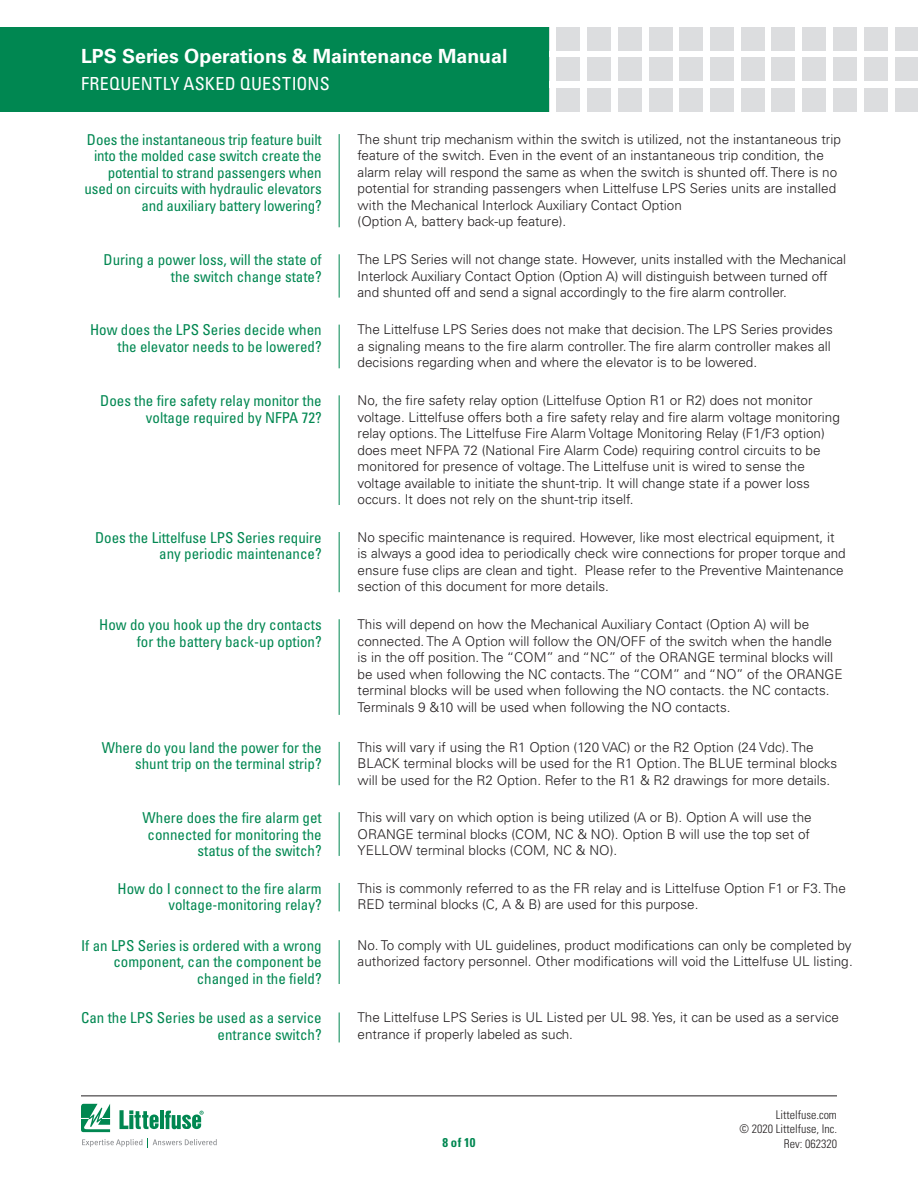
<style>
.page{position:relative;width:918px;height:1188px;background:#fff}
.page>*{position:absolute;margin:0;border:0;box-sizing:border-box;transform-origin:0 0}
.t1{font:700 19.5px "Univers LT Std";color:#fff}
.t2{font:condensed 18px "Univers LT Std";letter-spacing:.015em;color:#fff}
.questions{font:condensed 15px/16.5px "Univers LT Std";color:#008751;text-align:right}
.answers{font:300 13.5px/16.5px "Univers LT Std";color:#231f20}
.t3{font:700 condensed 12.75px "Univers LT Std";color:#008751}
.t4{font:300 condensed 12px/14.4px "Univers LT Std";color:#231f20;text-align:right}
</style>
<div class="page">
<svg style="left:81px;top:1104px;width:29px;height:28px"></svg>
<hr style="left:160px;top:1111px;width:4px;height:18px;background:#008751">
<svg style="left:165px;top:1111px;width:39px;height:18px"></svg>
<svg style="left:120px;top:1110px;width:39px;height:19px"></svg>
<svg style="left:82px;top:1139px;width:60px;height:8px"></svg>
<svg style="left:152px;top:1139px;width:65px;height:7px"></svg>
<hr style="left:81px;top:1096px;width:756px;height:1px;background:#231f20">
<div style="left:557px;top:27px;width:23px;height:23px;background:#dcdddf"></div>
<div style="left:557px;top:58px;width:23px;height:23px;background:#dcdddf"></div>
<div style="left:557px;top:88px;width:23px;height:24px;background:#dcdddf"></div>
<div style="left:587px;top:27px;width:24px;height:23px;background:#dcdddf"></div>
<div style="left:587px;top:58px;width:24px;height:23px;background:#dcdddf"></div>
<div style="left:587px;top:88px;width:24px;height:24px;background:#dcdddf"></div>
<div style="left:618px;top:27px;width:24px;height:23px;background:#dcdddf"></div>
<div style="left:618px;top:58px;width:24px;height:23px;background:#dcdddf"></div>
<div style="left:618px;top:88px;width:24px;height:24px;background:#dcdddf"></div>
<div style="left:649px;top:27px;width:23px;height:23px;background:#dcdddf"></div>
<div style="left:649px;top:58px;width:23px;height:23px;background:#dcdddf"></div>
<div style="left:649px;top:88px;width:23px;height:24px;background:#dcdddf"></div>
<div style="left:679px;top:27px;width:24px;height:23px;background:#dcdddf"></div>
<div style="left:679px;top:58px;width:24px;height:23px;background:#dcdddf"></div>
<div style="left:679px;top:88px;width:24px;height:24px;background:#dcdddf"></div>
<div style="left:710px;top:27px;width:24px;height:23px;background:#dcdddf"></div>
<div style="left:710px;top:58px;width:24px;height:23px;background:#dcdddf"></div>
<div style="left:710px;top:88px;width:24px;height:24px;background:#dcdddf"></div>
<div style="left:741px;top:27px;width:23px;height:23px;background:#dcdddf"></div>
<div style="left:741px;top:58px;width:23px;height:23px;background:#dcdddf"></div>
<div style="left:741px;top:88px;width:23px;height:24px;background:#dcdddf"></div>
<div style="left:772px;top:27px;width:23px;height:23px;background:#dcdddf"></div>
<div style="left:772px;top:58px;width:23px;height:23px;background:#dcdddf"></div>
<div style="left:772px;top:88px;width:23px;height:24px;background:#dcdddf"></div>
<div style="left:833px;top:27px;width:24px;height:23px;background:#dcdddf"></div>
<div style="left:833px;top:58px;width:24px;height:23px;background:#dcdddf"></div>
<div style="left:833px;top:88px;width:24px;height:24px;background:#dcdddf"></div>
<div style="left:802px;top:27px;width:24px;height:23px;background:#dcdddf"></div>
<div style="left:802px;top:58px;width:24px;height:23px;background:#dcdddf"></div>
<div style="left:802px;top:88px;width:24px;height:24px;background:#dcdddf"></div>
<div style="left:864px;top:27px;width:23px;height:23px;background:#dcdddf"></div>
<div style="left:864px;top:58px;width:23px;height:23px;background:#dcdddf"></div>
<div style="left:864px;top:88px;width:23px;height:24px;background:#dcdddf"></div>
<div style="left:895px;top:27px;width:23px;height:23px;background:#dcdddf"></div>
<div style="left:895px;top:58px;width:23px;height:23px;background:#dcdddf"></div>
<div style="left:895px;top:88px;width:23px;height:24px;background:#dcdddf"></div>
<div style="left:0;top:27px;width:549px;height:85px;background:#008751"></div>
<hr style="left:339px;top:134px;width:1px;height:93px;background:#008751">
<hr style="left:339px;top:395px;width:1px;height:110px;background:#008751">
<hr style="left:339px;top:742px;width:1px;height:43px;background:#008751">
<hr style="left:339px;top:325px;width:1px;height:43px;background:#008751">
<hr style="left:339px;top:619px;width:1px;height:96px;background:#008751">
<hr style="left:339px;top:254px;width:1px;height:44px;background:#008751">
<hr style="left:339px;top:532px;width:1px;height:60px;background:#008751">
<svg style="left:339px;top:883px;width:1px;height:28px"></svg>
<hr style="left:339px;top:812px;width:1px;height:44px;background:#008751">
<hr style="left:339px;top:940px;width:1px;height:44px;background:#008751">
<hr style="left:339px;top:1012px;width:1px;height:30px;background:#008751">
<h1 class="t1" style="left:81px;top:45px;width:428px">LPS Series Operations &amp; Maintenance Manual</h1>
<h2 class="t2" style="left:81px;top:72px;width:250px">FREQUENTLY ASKED QUESTIONS</h2>
<p class="questions" style="left:85px;top:131px;width:239px">Does the instantaneous trip feature built into the molded case switch create the potential to strand passengers when used on circuits with hydraulic elevators and auxiliary battery lowering?</p>
<p class="questions" style="left:104px;top:251px;width:220px">During a power loss, will the state of the switch change state?</p>
<p class="questions" style="left:90px;top:322px;width:233px">How does the LPS Series decide when the elevator needs to be lowered?</p>
<p class="questions" style="left:100px;top:392px;width:223px">Does the fire safety relay monitor the voltage required by NFPA 72?</p>
<p class="questions" style="left:95px;top:529px;width:228px">Does the Littelfuse LPS Series require any periodic maintenance?</p>
<p class="questions" style="left:99px;top:616px;width:224px">How do you hook up the dry contacts for the battery back-up option?</p>
<p class="questions" style="left:102px;top:739px;width:221px">Where do you land the power for the shunt trip on the terminal strip?</p>
<p class="questions" style="left:143px;top:809px;width:181px">Where does the fire alarm get connected for monitoring the status of the switch?</p>
<p class="questions" style="left:118px;top:880px;width:206px">How do I connect to the fire alarm voltage-monitoring relay?</p>
<p class="questions" style="left:81px;top:937px;width:242px">If an LPS Series is ordered with a wrong component, can the component be changed in the field?</p>
<p class="questions" style="left:81px;top:1010px;width:242px">Can the LPS Series be used as a service entrance switch?</p>
<p class="answers" style="left:358px;top:131px;width:485px">The shunt trip mechanism within the switch is utilized, not the instantaneous trip feature of the switch. Even in the event of an instantaneous trip condition, the alarm relay will respond the same as when the switch is shunted off. There is no potential for stranding passengers when Littelfuse LPS Series units are installed with the Mechanical Interlock Auxiliary Contact Option<br>(Option A, battery back-up feature).</p>
<p class="answers" style="left:358px;top:251px;width:490px">The LPS Series will not change state. However, units installed with the Mechanical<br>Interlock Auxiliary Contact Option (Option A) will distinguish between turned off and shunted off and send a signal accordingly to the fire alarm controller.</p>
<p class="answers" style="left:358px;top:321px;width:477px">The Littelfuse LPS Series does not make that decision. The LPS Series provides a signaling means to the fire alarm controller. The fire alarm controller makes all decisions regarding when and where the elevator is to be lowered.</p>
<p class="answers" style="left:358px;top:392px;width:484px">No, the fire safety relay option (Littelfuse Option R1 or R2) does not monitor voltage. Littelfuse offers both a fire safety relay and fire alarm voltage monitoring relay options. The Littelfuse Fire Alarm Voltage Monitoring Relay (F1/F3 option) does meet NFPA 72 (National Fire Alarm Code) requiring control circuits to be monitored for presence of voltage. The Littelfuse unit is wired to sense the voltage available to initiate the shunt-trip. It will change state if a power loss occurs. It does not rely on the shunt-trip itself.</p>
<p class="answers" style="left:358px;top:529px;width:490px">No specific maintenance is required. However, like most electrical equipment, it is always a good idea to periodically check wire connections for proper torque and ensure fuse clips are clean and tight. Please refer to the Preventive Maintenance section of this document for more details.</p>
<p class="answers" style="left:358px;top:616px;width:486px">This will depend on how the Mechanical Auxiliary Contact (Option A) will be connected. The A Option will follow the ON/OFF of the switch when the handle is in the off position. The “COM” and “NC” of the ORANGE terminal blocks will be used when following the NC contacts. The “COM” and “NO” of the ORANGE terminal blocks will be used when following the NO contacts. the NC contacts.<br>Terminals 9 &amp;10 will be used when following the NO contacts.</p>
<p class="answers" style="left:358px;top:739px;width:481px">This will vary if using the R1 Option (120 VAC) or the R2 Option (24 Vdc). The<br>BLACK terminal blocks will be used for the R1 Option. The BLUE terminal blocks will be used for the R2 Option. Refer to the R1 &amp; R2 drawings for more details.</p>
<p class="answers" style="left:358px;top:809px;width:456px">This will vary on which option is being utilized (A or B). Option A will use the<br>ORANGE terminal blocks (COM, NC &amp; NO). Option B will use the top set of<br>YELLOW terminal blocks (COM, NC &amp; NO).</p>
<p class="answers" style="left:358px;top:880px;width:490px">This is commonly referred to as the FR relay and is Littelfuse Option F1 or F3. The<br>RED terminal blocks (C, A &amp; B) are used for this purpose.</p>
<p class="answers" style="left:358px;top:937px;width:497px">No. To comply with UL guidelines, product modifications can only be completed by authorized factory personnel. Other modifications will void the Littelfuse UL listing.</p>
<p class="answers" style="left:358px;top:1009px;width:483px">The Littelfuse LPS Series is UL Listed per UL 98. Yes, it can be used as a service entrance if properly labeled as such.</p>
<p class="t4" style="left:739px;top:1107px;width:99px">Littelfuse.com<br>© 2020 Littelfuse, Inc.</p>
<p class="t3" style="left:443px;top:1134px;width:34px">8 of 10</p>
<p class="t4" style="left:784px;top:1136px;width:55px">Rev: 062320</p>
</div>
